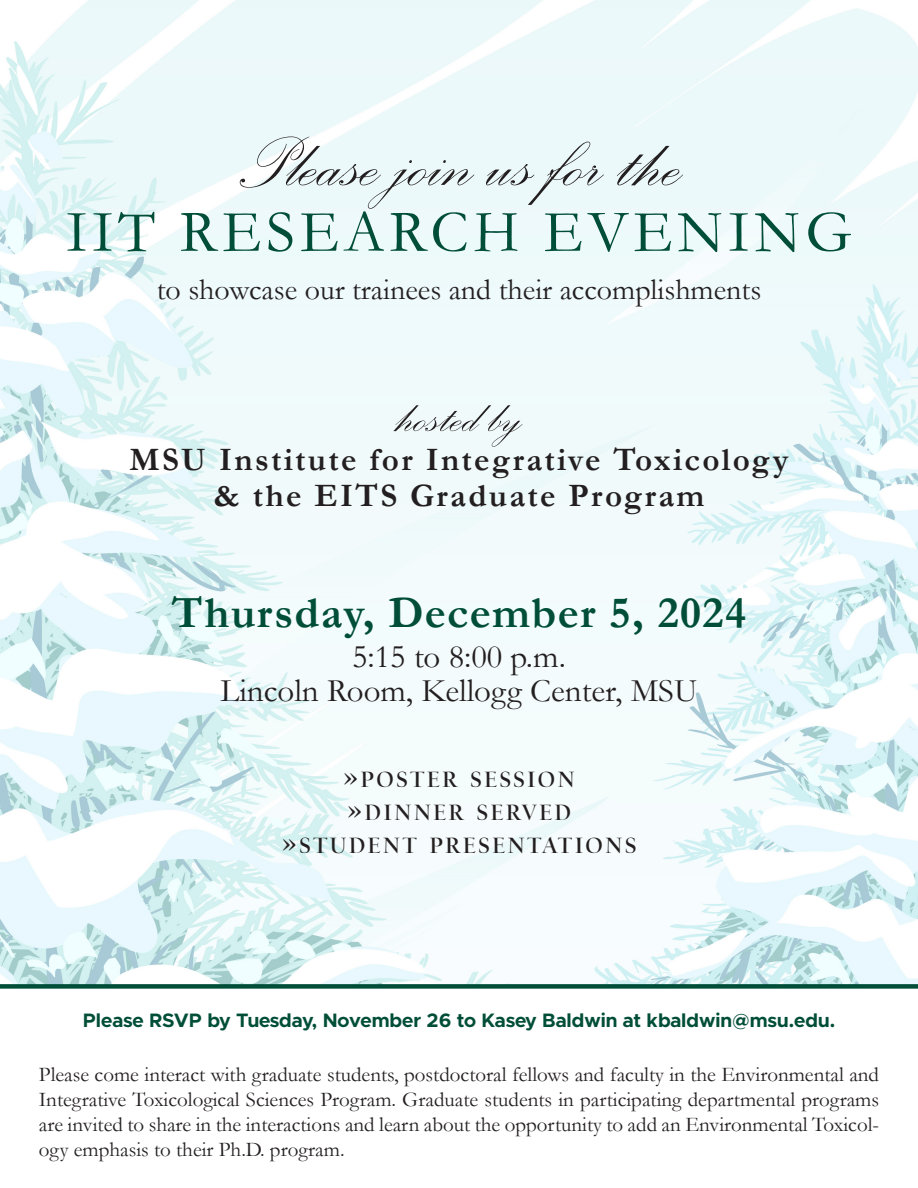
<style>
.page{position:relative;width:918px;height:1188px;background:#fff}
.page>*{position:absolute;margin:0;border:0;box-sizing:border-box;transform-origin:0 0}
.t1{font:91.5px "Palace Script";color:#231f20}
.t2{font:60px "Garamond";letter-spacing:.08em;color:#004e38}
.t3{font:60px "Palace Script";color:#231f20}
.t4{font:700 45px "Garamond";letter-spacing:.03em;color:#004e38}
.t5{font:700 33px "Garamond";letter-spacing:.07em;color:#231f20}
.t6{font:33px/34.5px "Garamond";color:#231f20;text-align:center}
.t7{font:30px "Garamond";color:#231f20}
.t8{font:700 23.1px "Californian FB Display";letter-spacing:.1em;color:#231f20}
.t9{font:21px/25.2px "Garamond";color:#231f20;text-align:justify}
.t10{font:700 19.5px "Metropolis";color:#004e38}
.s1{font-size:33px}
</style>
<div class="page">
<img style="left:0;top:0;width:918px;height:984px">
<div style="left:0;top:984px;width:918px;height:5px;background:#004e38"></div>
<p class="t1" style="left:235px;top:103px;width:448px">Please join us for the</p>
<p class="t2" style="left:66px;top:192px;width:787px">IIT RESEARCH EVENING</p>
<p class="t7" style="left:157px;top:269px;width:606px">to showcase our trainees and their accomplishments</p>
<p class="t3" style="left:396px;top:377px;width:128px">hosted by</p>
<p class="t5" style="left:129px;top:437px;width:661px">MSU Institute for Integrative Toxicology</p>
<p class="t5" style="left:214px;top:473px;width:492px">&amp; the EITS Graduate Program</p>
<p class="t4" style="left:172px;top:582px;width:576px">Thursday, December 5, 2024</p>
<p class="t6" style="left:221px;top:638px;width:478px">5:15 to 8:00 p.m.<br>Lincoln Room, Kellogg Center, MSU</p>
<p class="t8" style="left:343px;top:766px;width:233px"><span class="s1">»</span>POSTER SESSION</p>
<p class="t8" style="left:347px;top:799px;width:225px"><span class="s1">»</span>DINNER SERVED</p>
<p class="t8" style="left:282px;top:832px;width:356px"><span class="s1">»</span>STUDENT PRESENTATIONS</p>
<p class="t10" style="left:83px;top:1007px;width:754px">Please RSVP by Tuesday, November 26 to Kasey Baldwin at kbaldwin@msu.edu.</p>
<p class="t9" style="left:39px;top:1061px;width:842px">Please come interact with graduate students, postdoctoral fellows and faculty in the Environmental and Integrative Toxicological Sciences Program. Graduate students in participating departmental programs are invited to share in the interactions and learn about the opportunity to add an Environmental Toxicol&shy;ogy emphasis to their Ph.D. program.</p>
</div>
